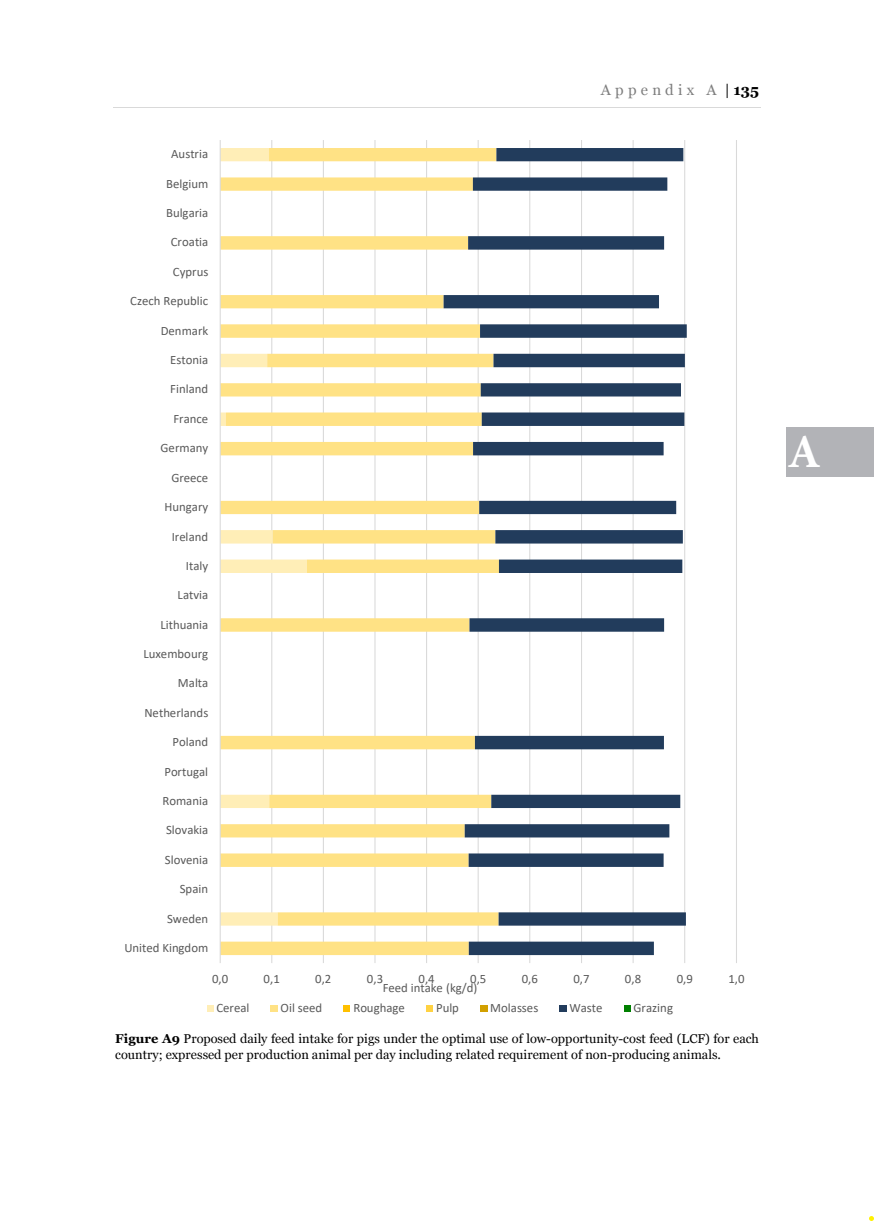
<style>
.page{position:relative;width:874px;height:1221px;background:#fff}
.page>*{position:absolute;margin:0;border:0;box-sizing:border-box;transform-origin:0 0}
.t1{font:700 47.25px "Minion Pro";color:#fff}
.t2{font:15.05px "Vani";letter-spacing:.285em;color:#7e7e7e}
.t3{font:12.78px "Calibri";color:#595959}
.t4{font:12.78px/15.6px "Vani";color:#000}
.s1{color:#000}
.s2{font-weight:700;color:#000}
.s3{font-weight:700}
</style>
<div class="page">
<svg style="left:869px;top:1216px;width:4px;height:4px"></svg>
<div style="left:785px;top:427px;width:88px;height:49px;background:#b2b3b7"></div>
<hr style="left:113px;top:107px;width:647px;height:1px;background:#d9d9d9">
<hr style="left:271px;top:140px;width:1px;height:823px;background:#d9d9d9">
<hr style="left:323px;top:140px;width:1px;height:823px;background:#d9d9d9">
<hr style="left:374px;top:140px;width:1px;height:823px;background:#d9d9d9">
<hr style="left:426px;top:140px;width:1px;height:823px;background:#d9d9d9">
<hr style="left:477px;top:140px;width:1px;height:823px;background:#d9d9d9">
<hr style="left:529px;top:140px;width:1px;height:823px;background:#d9d9d9">
<hr style="left:580px;top:140px;width:1px;height:823px;background:#d9d9d9">
<hr style="left:632px;top:140px;width:1px;height:823px;background:#d9d9d9">
<hr style="left:683px;top:140px;width:2px;height:823px;background:#d9d9d9">
<hr style="left:735px;top:140px;width:1px;height:823px;background:#d9d9d9">
<svg style="left:221px;top:148px;width:222px;height:807px"></svg>
<svg style="left:443px;top:148px;width:243px;height:807px"></svg>
<hr style="left:219px;top:140px;width:2px;height:823px;background:#d9d9d9">
<div style="left:206px;top:1005px;width:7px;height:7px;background:#ffeeb7"></div>
<div style="left:270px;top:1005px;width:7px;height:7px;background:#ffe285"></div>
<div style="left:343px;top:1005px;width:7px;height:7px;background:#ffc000"></div>
<div style="left:426px;top:1005px;width:7px;height:7px;background:#ffd243"></div>
<div style="left:480px;top:1005px;width:7px;height:7px;background:#d2a000"></div>
<div style="left:559px;top:1005px;width:7px;height:7px;background:#223c5c"></div>
<div style="left:623px;top:1005px;width:7px;height:7px;background:#008000"></div>
<p class="t3" style="left:171px;top:145px;width:38px">Austria</p>
<p class="t3" style="left:166px;top:174px;width:44px">Belgium</p>
<p class="t3" style="left:166px;top:204px;width:44px">Bulgaria</p>
<p class="t3" style="left:171px;top:233px;width:39px">Croatia</p>
<p class="t3" style="left:173px;top:263px;width:37px">Cyprus</p>
<p class="t3" style="left:130px;top:292px;width:79px">Czech Republic</p>
<p class="t3" style="left:161px;top:321px;width:49px">Denmark</p>
<p class="t3" style="left:170px;top:351px;width:39px">Estonia</p>
<p class="t3" style="left:170px;top:380px;width:39px">Finland</p>
<p class="t3" style="left:173px;top:410px;width:36px">France</p>
<p class="t3" style="left:160px;top:439px;width:49px">Germany</p>
<p class="t3" style="left:171px;top:468px;width:38px">Greece</p>
<p class="t3" style="left:164px;top:498px;width:45px">Hungary</p>
<p class="t3" style="left:172px;top:527px;width:38px">Ireland</p>
<p class="t3" style="left:186px;top:556px;width:24px">Italy</p>
<p class="t3" style="left:177px;top:586px;width:32px">Latvia</p>
<p class="t3" style="left:160px;top:615px;width:49px">Lithuania</p>
<p class="t3" style="left:143px;top:645px;width:66px">Luxembourg</p>
<p class="t3" style="left:178px;top:674px;width:32px">Malta</p>
<p class="t3" style="left:144px;top:703px;width:65px">Netherlands</p>
<p class="t3" style="left:172px;top:733px;width:37px">Poland</p>
<p class="t3" style="left:164px;top:762px;width:45px">Portugal</p>
<p class="t3" style="left:162px;top:791px;width:47px">Romania</p>
<p class="t3" style="left:166px;top:821px;width:44px">Slovakia</p>
<p class="t3" style="left:165px;top:850px;width:45px">Slovenia</p>
<p class="t3" style="left:180px;top:880px;width:30px">Spain</p>
<p class="t3" style="left:167px;top:909px;width:43px">Sweden</p>
<p class="t3" style="left:124px;top:938px;width:85px">United Kingdom</p>
<p class="t2" style="left:600px;top:81px;width:159px">Appendix A <span class="s1">|</span> <span class="s2">135</span></p>
<p class="t3" style="left:212px;top:970px;width:18px">0,0</p>
<p class="t3" style="left:263px;top:970px;width:18px">0,1</p>
<p class="t3" style="left:315px;top:970px;width:18px">0,2</p>
<p class="t3" style="left:367px;top:970px;width:18px">0,3</p>
<p class="t3" style="left:418px;top:970px;width:18px">0,4</p>
<p class="t3" style="left:470px;top:970px;width:18px">0,5</p>
<p class="t3" style="left:521px;top:970px;width:18px">0,6</p>
<p class="t3" style="left:573px;top:970px;width:18px">0,7</p>
<p class="t3" style="left:624px;top:970px;width:18px">0,8</p>
<p class="t3" style="left:676px;top:970px;width:18px">0,9</p>
<p class="t3" style="left:728px;top:970px;width:18px">1,0</p>
<p class="t3" style="left:382px;top:978px;width:96px">Feed intake (kg/d)</p>
<p class="t3" style="left:216px;top:998px;width:35px">Cereal</p>
<p class="t3" style="left:280px;top:998px;width:43px">Oil seed</p>
<p class="t3" style="left:353px;top:998px;width:53px">Roughage</p>
<p class="t3" style="left:436px;top:998px;width:24px">Pulp</p>
<p class="t3" style="left:490px;top:998px;width:50px">Molasses</p>
<p class="t3" style="left:569px;top:998px;width:35px">Waste</p>
<p class="t3" style="left:633px;top:998px;width:41px">Grazing</p>
<p class="t4" style="left:115px;top:1030px;width:645px"><span class="s3">Figure A9</span> Proposed daily feed intake for pigs under the optimal use of low-opportunity-cost feed (LCF) for each country; expressed per production animal per day including related requirement of non-producing animals.</p>
<h1 class="t1" style="left:787px;top:418px;width:35px">A</h1>
</div>
